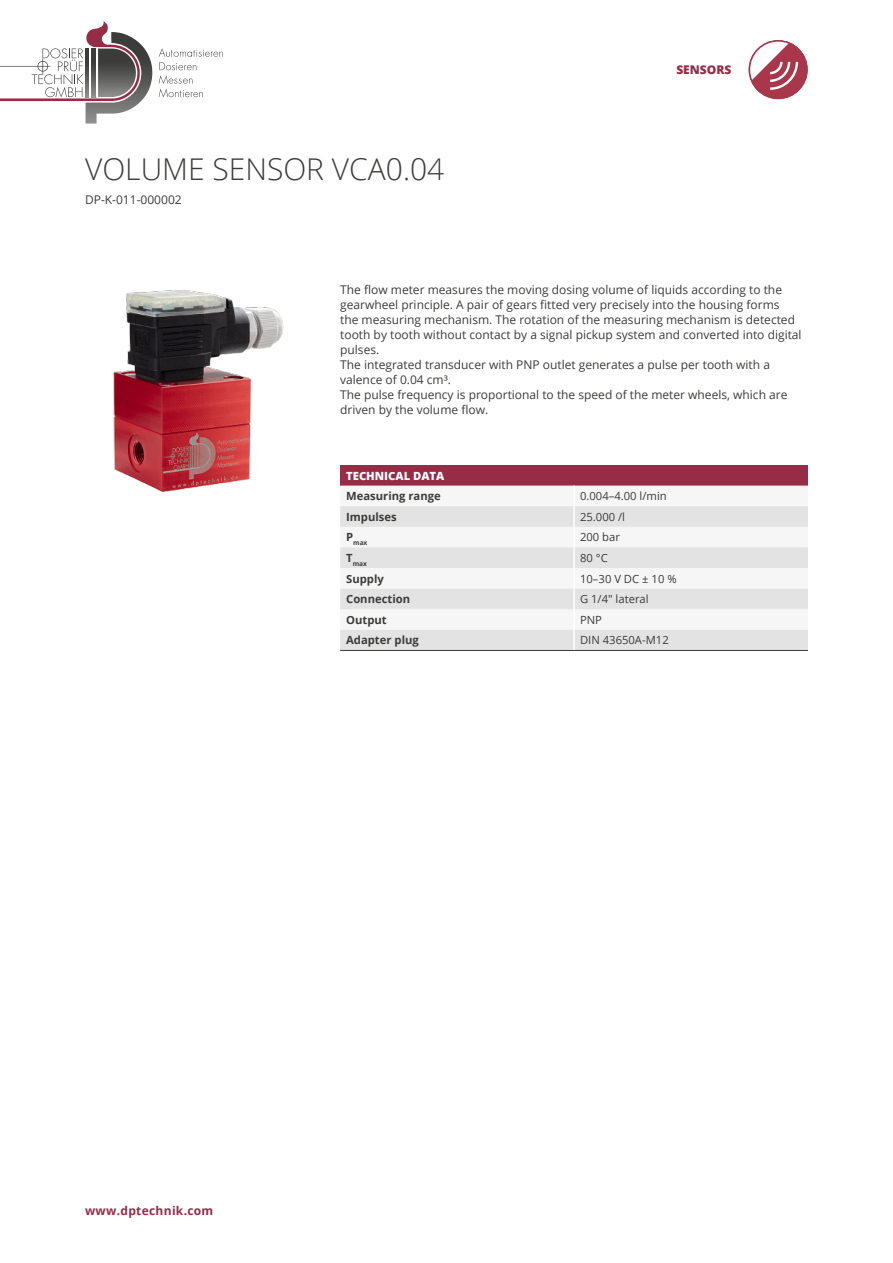
<style>
.page{position:relative;width:893px;height:1263px;background:#fff}
.page>*{position:absolute;margin:0;border:0;box-sizing:border-box;transform-origin:0 0}
.t1{font:300 30px "Open Sans";color:#3c3c3b}
.t2{font:12px/15px "Open Sans";color:#3c3c3b}
.t3{font:700 12px "Open Sans";letter-spacing:.025em;color:#962c45}
.t4{font:800 12px "Open Sans";color:#962c45}
.t5{font:11.25px "Open Sans";color:#3c3c3b}
.t6{font:700 11.25px "Open Sans";color:#3c3c3b}
.t7{font:800 11.25px "Open Sans";color:#fff}
.t8{font:700 6.6px "Open Sans";color:#3c3c3b}
</style>
<div class="page">
<div style="left:340px;top:465px;width:468px;height:21px;background:#962c45"></div>
<svg style="left:340px;top:506px;width:468px;height:144px;fill:#e3e3e3"></svg>
<hr style="left:573px;top:506px;width:2px;height:21px;background:#fff">
<hr style="left:573px;top:527px;width:2px;height:20px;background:#fff">
<hr style="left:573px;top:547px;width:2px;height:21px;background:#fff">
<hr style="left:573px;top:568px;width:2px;height:21px;background:#fff">
<hr style="left:573px;top:589px;width:2px;height:20px;background:#fff">
<hr style="left:573px;top:609px;width:2px;height:21px;background:#fff">
<hr style="left:573px;top:630px;width:2px;height:20px;background:#fff">
<hr style="left:340px;top:650px;width:234px;height:1px;background:#3c3c3b">
<hr style="left:574px;top:650px;width:234px;height:1px;background:#3c3c3b">
<svg style="left:0;top:21px;width:223px;height:103px"></svg>
<img style="left:113px;top:289px;width:171px;height:204px">
<svg style="left:749px;top:40px;width:59px;height:59px"></svg>
<h1 class="t1" style="left:85px;top:149px;width:361px">VOLUME SENSOR VCA0.04</h1>
<p class="t2" style="left:85px;top:192px;width:98px">DP-K-011-000002</p>
<p class="t4" style="left:676px;top:61px;width:57px">SENSORS</p>
<p class="t2" style="left:340px;top:282px;width:463px">The flow meter measures the moving dosing volume of liquids according to the gearwheel principle. A pair of gears fitted very precisely into the housing forms<br>the measuring mechanism. The rotation of the measuring mechanism is detected tooth by tooth without contact by a signal pickup system and converted into digital pulses.<br>The integrated transducer with PNP outlet generates a pulse per tooth with a valence of 0.04 cm³.<br>The pulse frequency is proportional to the speed of the meter wheels, which are driven by the volume flow.</p>
<p class="t7" style="left:346px;top:467px;width:100px">TECHNICAL DATA</p>
<p class="t6" style="left:346px;top:488px;width:96px">Measuring range</p>
<p class="t5" style="left:580px;top:488px;width:88px">0.004–4.00 l/min</p>
<p class="t6" style="left:346px;top:509px;width:52px">Impulses</p>
<p class="t5" style="left:580px;top:509px;width:47px">25.000 /l</p>
<p class="t8" style="left:346px;top:538px;width:23px"><sup>P</sup>max</p>
<p class="t5" style="left:580px;top:530px;width:41px">200 bar</p>
<p class="t8" style="left:346px;top:559px;width:22px"><sup>T</sup>max</p>
<p class="t5" style="left:580px;top:550px;width:29px">80 °C</p>
<p class="t6" style="left:346px;top:571px;width:39px">Supply</p>
<p class="t5" style="left:580px;top:571px;width:98px">10–30 V DC ± 10 %</p>
<p class="t6" style="left:346px;top:591px;width:66px">Connection</p>
<p class="t5" style="left:580px;top:591px;width:70px">G 1/4" lateral</p>
<p class="t6" style="left:346px;top:612px;width:42px">Output</p>
<p class="t5" style="left:580px;top:612px;width:24px">PNP</p>
<p class="t6" style="left:346px;top:632px;width:74px">Adapter plug</p>
<p class="t5" style="left:580px;top:633px;width:90px">DIN 43650A-M12</p>
<p class="t3" style="left:85px;top:1202px;width:130px">www.dptechnik.com</p>
</div>
